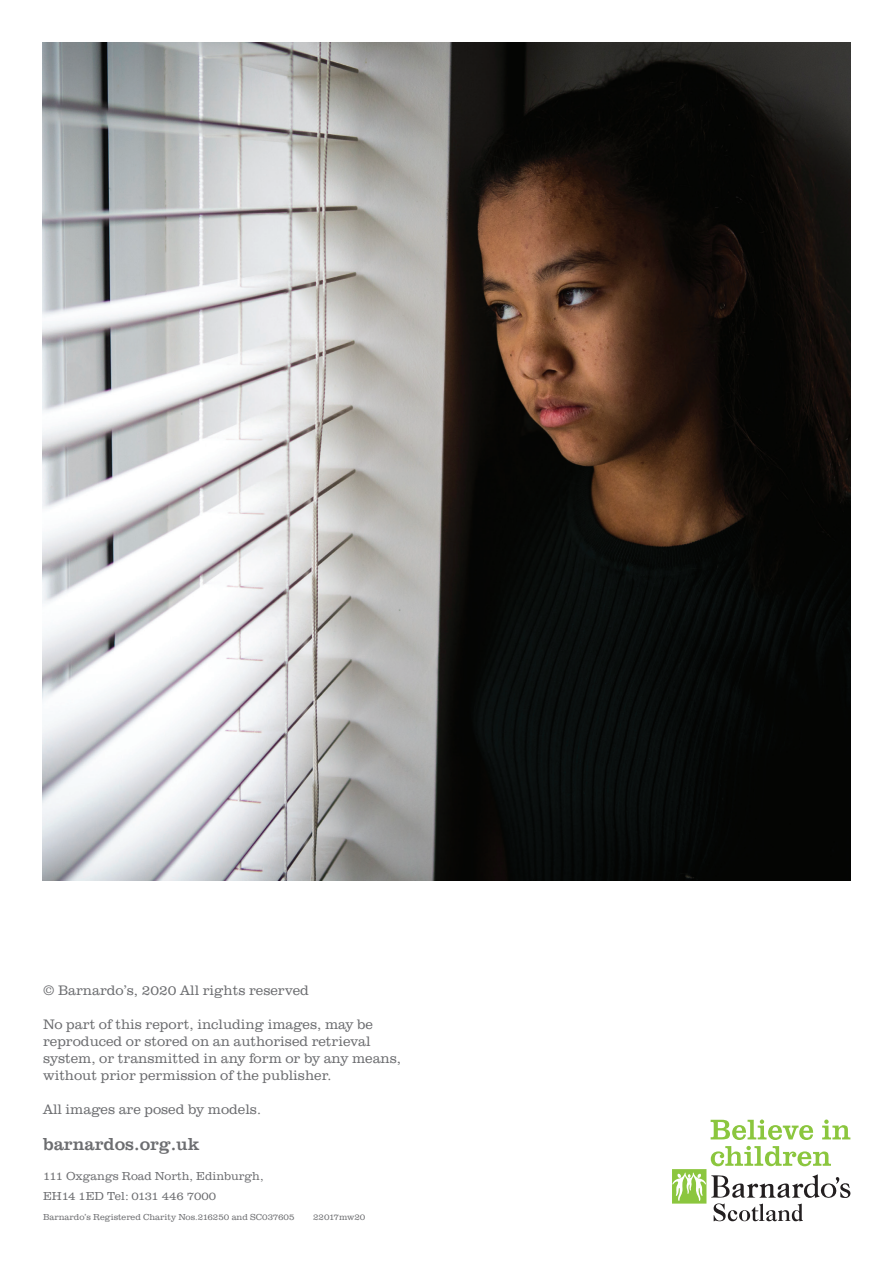
<style>
.page{position:relative;width:893px;height:1263px;background:#fff}
.page>*{position:absolute;margin:0;border:0;box-sizing:border-box;transform-origin:0 0}
.t1{font:18px "URW Clarendon TOT";color:#6c6d70}
.t2{font:300 14.25px/17.1px "URW Clarendon TOT";color:#6c6d70}
.Body_copy_10pt_70__b{font:300 12px/19.5px "URW Clarendon TOT";color:#6c6d70}
.t3{font:300 9px "URW Clarendon TOT";color:#6c6d70}
</style>
<div class="page">
<svg style="left:711px;top:1119px;width:102px;height:21px"></svg>
<svg style="left:822px;top:1119px;width:28px;height:20px"></svg>
<svg style="left:672px;top:1146px;width:179px;height:75px"></svg>
<img style="left:43px;top:43px;width:807px;height:838px">
<p class="t2" style="left:43px;top:982px;width:267px">© Barnardo’s, 2020 All rights reserved</p>
<p class="t2" style="left:43px;top:1016px;width:360px">No part of this report, including images, may be reproduced or stored on an authorised retrieval system, or transmitted in any form or by any means, without prior permission of the publisher.</p>
<p class="t2" style="left:43px;top:1101px;width:219px">All images are posed by models.</p>
<p class="t1" style="left:43px;top:1133px;width:158px">barnardos.org.uk</p>
<p class="Body_copy_10pt_70__b" style="left:43px;top:1167px;width:222px">111 Oxgangs Road North, Edinburgh,<br>EH14 1ED Tel: 0131 446 7000</p>
<p class="t3" style="left:43px;top:1212px;width:253px">Barnardo’s Registered Charity Nos.216250 and SC037605</p>
<p class="t3" style="left:313px;top:1212px;width:54px">22017mw20</p>
</div>
